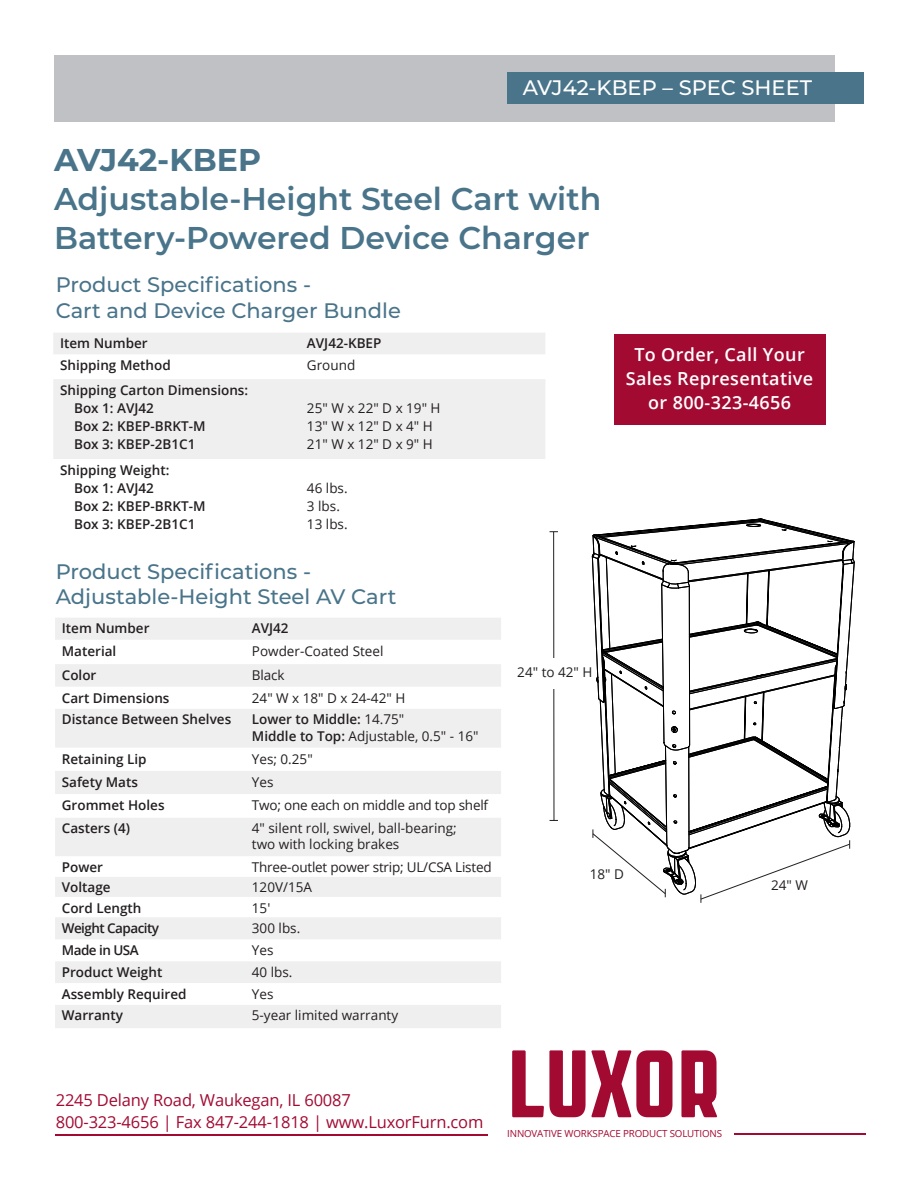
<style>
.page{position:relative;width:918px;height:1188px;background:#fff}
.page>*{position:absolute;margin:0;border:0;box-sizing:border-box;transform-origin:0 0}
.t1{font:600 31.5px/39px "Montserrat";color:#49748a}
.t2{font:500 21px/25.2px "Montserrat";color:#49748a}
.t3{font:500 21px "Montserrat";color:#fff}
.t4{font:600 18px "Open Sans";letter-spacing:.02em;color:#fff}
.Footer_Contact_info{font:16.5px "Open Sans";letter-spacing:-.01em;color:#a30a32}
.t5{font:600 13.5px/18px "Open Sans";color:#231f20}
.t6{font:13.5px/18px "Open Sans";color:#231f20}
.t7{font:600 13.5px "Open Sans";letter-spacing:-.04em;color:#231f20}
.t8{font:9.75px "Open Sans";letter-spacing:-.015em;color:#a30a32}
.s1{font-weight:700}
.s2{font-weight:400}
</style>
<div class="page">
<svg style="left:512px;top:1050px;width:160px;height:67px"></svg>
<svg style="left:681px;top:1050px;width:36px;height:67px"></svg>
<hr style="left:56px;top:1134px;width:432px;height:1px;background:#a30a32">
<hr style="left:734px;top:1133px;width:132px;height:1px;background:#a30a32">
<div style="left:614px;top:335px;width:211px;height:90px;background:#a30a32"></div>
<div style="left:54px;top:55px;width:781px;height:67px;background:#bfc1c4"></div>
<div style="left:508px;top:72px;width:356px;height:31px;background:#49748a"></div>
<div style="left:53px;top:333px;width:492px;height:126px;background:#f0eff0"></div>
<svg style="left:53px;top:355px;width:492px;height:24px"></svg>
<div style="left:55px;top:618px;width:446px;height:410px;background:#f0eff0"></div>
<svg style="left:55px;top:640px;width:446px;height:24px"></svg>
<svg style="left:55px;top:687px;width:446px;height:318px;fill:#f0eff0"></svg>
<hr style="left:553px;top:532px;width:1px;height:288px;background:#231f20">
<div style="left:521px;top:658px;width:63px;height:31px;background:#fff"></div>
<svg style="left:592px;top:520px;width:263px;height:364px"></svg>
<svg style="left:592px;top:829px;width:74px;height:68px"></svg>
<svg style="left:700px;top:840px;width:150px;height:63px"></svg>
<p class="t3" style="left:523px;top:73px;width:291px">AVJ42-KBEP – SPEC SHEET</p>
<p class="t1" style="left:54px;top:139px;width:549px"><span class="s1">AVJ42-KBEP<br></span>Adjustable-Height Steel Cart with<br>Battery-Powered Device Charger</p>
<p class="t2" style="left:56px;top:272px;width:347px">Product Specifications -<br>Cart and Device Charger Bundle</p>
<p class="t5" style="left:60px;top:334px;width:89px">Item Number</p>
<p class="t5" style="left:307px;top:334px;width:76px">AVJ42-KBEP</p>
<p class="t5" style="left:60px;top:356px;width:112px">Shipping Method</p>
<p class="t6" style="left:307px;top:356px;width:50px">Ground</p>
<p class="t5" style="left:60px;top:381px;width:190px">Shipping Carton Dimensions:</p>
<p class="t5" style="left:74px;top:399px;width:133px">Box 1: AVJ42<br>Box 2: KBEP-BRKT-M</p>
<p class="t5" style="left:74px;top:435px;width:123px">Box 3: KBEP-2B1C1</p>
<p class="t6" style="left:307px;top:399px;width:135px">25" W x 22" D x 19" H</p>
<p class="t6" style="left:307px;top:417px;width:127px">13" W x 12" D x 4" H<br>21" W x 12" D x 9" H</p>
<p class="t5" style="left:60px;top:461px;width:111px">Shipping Weight:</p>
<p class="t5" style="left:74px;top:479px;width:133px">Box 1: AVJ42<br>Box 2: KBEP-BRKT-M</p>
<p class="t5" style="left:74px;top:515px;width:123px">Box 3: KBEP-2B1C1</p>
<p class="t6" style="left:307px;top:479px;width:42px">46 lbs.</p>
<p class="t6" style="left:307px;top:497px;width:42px">3 lbs.<br>13 lbs.</p>
<p class="t2" style="left:56px;top:558px;width:342px">Product Specifications -<br>Adjustable-Height Steel AV Cart</p>
<p class="t5" style="left:62px;top:619px;width:89px">Item Number</p>
<p class="t5" style="left:252px;top:619px;width:38px">AVJ42</p>
<p class="t5" style="left:62px;top:641px;width:56px">Material</p>
<p class="t6" style="left:252px;top:641px;width:133px">Powder-Coated Steel</p>
<p class="t5" style="left:62px;top:666px;width:36px">Color</p>
<p class="t6" style="left:252px;top:666px;width:34px">Black</p>
<p class="t5" style="left:62px;top:688px;width:109px">Cart Dimensions</p>
<p class="t6" style="left:252px;top:688px;width:155px">24" W x 18" D x 24-42" H</p>
<p class="t5" style="left:62px;top:710px;width:171px">Distance Between Shelves</p>
<p class="t5" style="left:252px;top:711px;width:228px;line-height:16.2px">Lower to Middle: <span class="s2">14.75"<br></span>Middle to Top: <span class="s2">Adjustable, 0.5" - 16"</span></p>
<p class="t5" style="left:62px;top:749px;width:86px">Retaining Lip</p>
<p class="t6" style="left:252px;top:749px;width:62px">Yes; 0.25"</p>
<p class="t5" style="left:62px;top:772px;width:78px">Safety Mats</p>
<p class="t6" style="left:252px;top:772px;width:23px">Yes</p>
<p class="t5" style="left:62px;top:796px;width:104px">Grommet Holes</p>
<p class="t6" style="left:252px;top:796px;width:238px">Two; one each on middle and top shelf</p>
<p class="t5" style="left:62px;top:819px;width:70px">Casters (4)</p>
<p class="t6" style="left:252px;top:820px;width:206px;line-height:16.2px">4" silent roll, swivel, ball-bearing; two with locking brakes</p>
<p class="t5" style="left:62px;top:858px;width:43px">Power</p>
<p class="t6" style="left:252px;top:858px;width:241px">Three-outlet power strip; UL/CSA Listed</p>
<p class="t5" style="left:62px;top:878px;width:50px">Voltage</p>
<p class="t6" style="left:252px;top:878px;width:62px">120V/15A</p>
<p class="t5" style="left:62px;top:899px;width:81px">Cord Length</p>
<p class="t6" style="left:252px;top:898px;width:20px">15'</p>
<p class="t7" style="left:62px;top:919px;width:99px">Weight Capacity</p>
<p class="t6" style="left:252px;top:919px;width:50px">300 lbs.</p>
<p class="t7" style="left:62px;top:941px;width:78px">Made in USA</p>
<p class="t6" style="left:252px;top:941px;width:23px">Yes</p>
<p class="t5" style="left:62px;top:963px;width:102px">Product Weight</p>
<p class="t6" style="left:252px;top:963px;width:42px">40 lbs.</p>
<p class="t5" style="left:62px;top:985px;width:126px">Assembly Required</p>
<p class="t6" style="left:252px;top:985px;width:23px">Yes</p>
<p class="t5" style="left:62px;top:1006px;width:63px">Warranty</p>
<p class="t6" style="left:252px;top:1006px;width:148px">5-year limited warranty</p>
<p class="t4" style="left:634px;top:342px;width:172px">To Order, Call Your</p>
<p class="t4" style="left:626px;top:366px;width:189px">Sales Representative</p>
<p class="t4" style="left:648px;top:390px;width:144px">or 800-323-4656</p>
<p class="t6" style="left:517px;top:662px;width:77px">24" to 42" H</p>
<p class="t6" style="left:590px;top:865px;width:36px">18" D</p>
<p class="t6" style="left:771px;top:876px;width:38px">24" W</p>
<p class="Footer_Contact_info" style="left:56px;top:1088px;width:297px">2245 Delany Road, Waukegan, IL 60087</p>
<p class="Footer_Contact_info" style="left:56px;top:1111px;width:429px">800-323-4656 | Fax 847-244-1818 | www.LuxorFurn.com</p>
<p class="t8" style="left:507px;top:1126px;width:216px">INNOVATIVE WORKSPACE PRODUCT SOLUTIONS</p>
</div>
